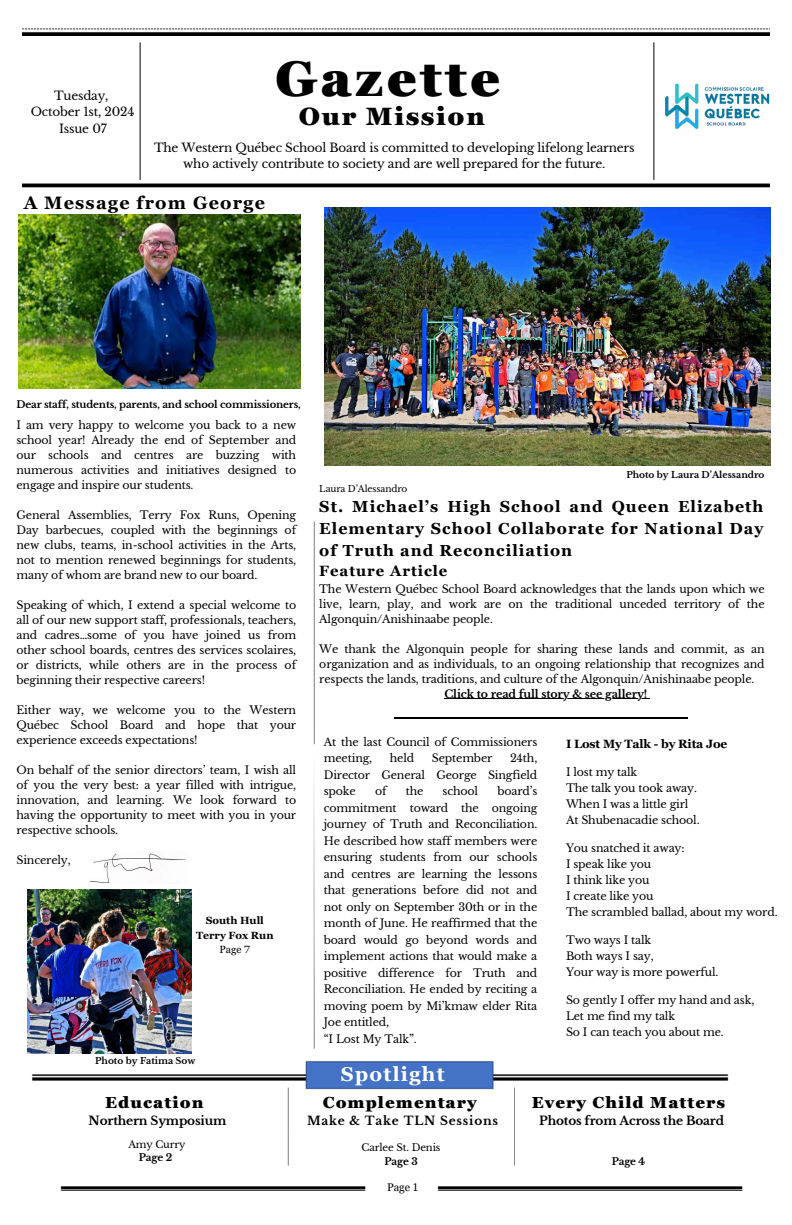
<style>
.page{position:relative;width:792px;height:1225px;background:#fff}
.page>*{position:absolute;margin:0;border:0;box-sizing:border-box;transform-origin:0 0}
.t1{font:900 50px "Georgia Pro";letter-spacing:.065em;color:#000}
.t2{font:900 25px "Georgia Pro";letter-spacing:.065em;color:#000}
.t3{font:700 20px "Georgia Pro";letter-spacing:.065em;color:#fff}
.t4{font:700 18px "Georgia Pro";letter-spacing:.065em;color:#000}
.t5{font:700 16px/21.8px "Georgia Pro";letter-spacing:.065em;color:#000;text-align:justify}
.t6{font:900 16px "Georgia Pro";letter-spacing:.065em;color:#000}
.t7{font:700 14.9px "Georgia Pro";letter-spacing:.065em;color:#000}
.t8{font:12px/16.5px "Libre Baskerville";letter-spacing:-.015em;color:#000;text-align:center}
.t9{font:700 12px "Libre Baskerville";letter-spacing:-.015em;color:#000}
.t10{font:700 12px "Georgia Pro";letter-spacing:-.015em;color:#000}
.t11{font:700 12px "Libre Baskerville";letter-spacing:.065em;color:#000}
.t12{font:11px/15px "Libre Baskerville";letter-spacing:-.015em;color:#000;text-align:justify}
.t13{font:700 11px "Libre Baskerville";letter-spacing:-.015em;color:#000}
.t14{font:11px "Georgia Pro";color:#000}
.t15{font:700 10.4px/14.2px "Georgia Pro";color:#000;text-align:center}
.t16{font:10.4px "Georgia Pro";color:#000}
.t17{font:700 10px "Libre Baskerville";letter-spacing:-.015em;color:#000}
.t18{font:10px "Libre Baskerville";letter-spacing:-.015em;color:#000}
.t19{font:700 9px "Libre Baskerville";color:#000}
.t20{font:9px "Libre Baskerville";letter-spacing:-.015em;color:#000}
</style>
<div class="page">
<img style="left:313px;top:521px;width:2px;height:528px">
<img style="left:287px;top:1087px;width:2px;height:79px">
<img style="left:514px;top:1087px;width:1px;height:79px">
<img style="left:32px;top:1074px;width:697px;height:7px">
<img style="left:300px;top:1061px;width:198px;height:29px">
<svg style="left:22px;top:32px;width:748px;height:4px;background:#0f0f0f"></svg>
<svg style="left:22px;top:29px;width:748px;height:1px"></svg>
<svg style="left:22px;top:183px;width:748px;height:4px;background:#222"></svg>
<hr style="left:654px;top:42px;width:1px;height:138px;background:#000">
<hr style="left:140px;top:42px;width:1px;height:138px;background:#000">
<img style="left:653px;top:68px;width:117px;height:80px">
<img style="left:19px;top:214px;width:282px;height:174px">
<img style="left:89px;top:851px;width:98px;height:32px">
<img style="left:28px;top:889px;width:164px;height:164px">
<img style="left:437px;top:1186px;width:306px;height:5px">
<img style="left:60px;top:1186px;width:306px;height:5px">
<svg style="left:395px;top:717px;width:293px;height:1px"></svg>
<img style="left:325px;top:208px;width:445px;height:258px">
<hr style="left:444px;top:698px;width:203px;height:1px;background:#000">
<p class="t8" style="left:31px;top:87px;width:105px">Tuesday,<br>October 1st, 2024<br>Issue 07</p>
<h1 class="t1" style="left:275px;top:50px;width:227px">Gazette</h1>
<h2 class="t2" style="left:299px;top:102px;width:187px">Our Mission</h2>
<p class="t8" style="left:154px;top:139px;width:482px">The Western Québec School Board is committed to developing lifelong learners who actively contribute to society and are well prepared for the future.</p>
<h3 class="t4" style="left:24px;top:192px;width:243px">A Message from George</h3>
<p class="t17" style="left:16px;top:398px;width:286px">Dear staff, students, parents, and school commissioners,</p>
<p class="t12" style="left:16px;top:417px;width:281px">I am very happy to welcome you back to a new school year! Already the end of September and our schools and centres are buzzing with numerous activities and initiatives designed to engage and inspire our students.</p>
<p class="t12" style="left:16px;top:507px;width:281px">General Assemblies, Terry Fox Runs, Opening Day barbecues, coupled with the beginnings of new clubs, teams, in-school activities in the Arts, not to mention renewed beginnings for students, many of whom are brand new to our board.</p>
<p class="t12" style="left:16px;top:597px;width:281px">Speaking of which, I extend a special welcome to all of our new support staff, professionals, teachers, and cadres…some of you have joined us from other school boards, centres des services scolaires, or districts, while others are in the process of beginning their respective careers!</p>
<p class="t12" style="left:16px;top:702px;width:281px">Either way, we welcome you to the Western Québec School Board and hope that your experience exceeds expectations!</p>
<p class="t12" style="left:16px;top:762px;width:281px">On behalf of the senior directors’ team, I wish all of you the very best: a year filled with intrigue, innovation, and learning. We look forward to having the opportunity to meet with you in your respective schools.</p>
<p class="t12" style="left:16px;top:852px;width:56px">Sincerely,</p>
<p class="t15" style="left:196px;top:913px;width:79px">South Hull<br>Terry Fox Run</p>
<p class="t16" style="left:220px;top:942px;width:32px">Page 7</p>
<p class="t19" style="left:95px;top:1054px;width:102px">Photo by Fatima Sow</p>
<p class="t19" style="left:626px;top:469px;width:140px">Photo by Laura D’Alessandro</p>
<p class="t20" style="left:319px;top:483px;width:90px">Laura D’Alessandro</p>
<h3 class="t5" style="left:319px;top:496px;width:446px">St. Michael’s High School and Queen Elizabeth Elementary School Collaborate for National Day of Truth and Reconciliation</h3>
<h3 class="t7" style="left:319px;top:561px;width:130px">Feature Article</h3>
<p class="t12" style="left:319px;top:581px;width:447px">The Western Québec School Board acknowledges that the lands upon which we live, learn, play, and work are on the traditional unceded territory of the Algonquin/Anishinaabe people.</p>
<p class="t12" style="left:319px;top:641px;width:447px">We thank the Algonquin people for sharing these lands and commit, as an organization and as individuals, to an ongoing relationship that recognizes and respects the lands, traditions, and culture of the Algonquin/Anishinaabe people.</p>
<p class="t13" style="left:444px;top:687px;width:204px">Click to read full story &amp; see gallery!</p>
<p class="t12" style="left:324px;top:733px;width:215px;line-height:16.5px">At the last Council of Commissioners meeting,</p>
<p class="t12" style="left:324px;top:749px;width:215px;line-height:16.5px;text-indent:186px">24th, Director General George Singfield spoke</p>
<p class="t12" style="left:390px;top:750px;width:26px">held</p>
<p class="t12" style="left:432px;top:750px;width:62px">September</p>
<p class="t12" style="left:324px;top:782px;width:215px;line-height:16.5px;text-align:left;text-indent:174px">board’s commitment toward the ongoing journey of Truth and Reconciliation.<br>He described how staff members were ensuring students from our schools and centres are learning the lessons that generations before did not and not only on September 30th or in the month of June. He reaffirmed that the board would go beyond words and implement actions that would make a positive difference for Truth and<br>Reconciliation. He ended by reciting a moving poem by Mi’kmaw elder Rita<br>Joe entitled,<br>“I Lost My Talk”.</p>
<p class="t12" style="left:375px;top:783px;width:13px">of</p>
<p class="t12" style="left:406px;top:783px;width:19px">the</p>
<p class="t12" style="left:443px;top:783px;width:37px">school</p>
<h3 class="t3" style="left:341px;top:1062px;width:105px">Spotlight</h3>
<p class="t10" style="left:566px;top:737px;width:163px">I Lost My Talk - by Rita Joe</p>
<p class="t12" style="left:566px;top:764px;width:135px;line-height:16px;text-align:left">I lost my talk<br>The talk you took away.<br>When I was a little girl<br>At Shubenacadie school.</p>
<p class="t12" style="left:566px;top:840px;width:213px;line-height:16px;text-align:left">You snatched it away:<br>I speak like you<br>I think like you<br>I create like you<br>The scrambled ballad, about my word.</p>
<p class="t12" style="left:566px;top:932px;width:154px;line-height:16px;text-align:left">Two ways I talk<br>Both ways I say,<br>Your way is more powerful.</p>
<p class="t12" style="left:566px;top:992px;width:190px;line-height:16px;text-align:left">So gently I offer my hand and ask,<br>Let me find my talk<br>So I can teach you about me.</p>
<h3 class="t6" style="left:105px;top:1092px;width:100px">Education</h3>
<p class="t9" style="left:89px;top:1112px;width:139px">Northern Symposium</p>
<p class="t18" style="left:128px;top:1137px;width:59px">Amy Curry</p>
<p class="t17" style="left:139px;top:1150px;width:35px">Page 2</p>
<h3 class="t6" style="left:323px;top:1093px;width:156px">Complementary</h3>
<p class="t11" style="left:307px;top:1112px;width:193px">Make &amp; Take TLN Sessions</p>
<p class="t18" style="left:362px;top:1141px;width:80px">Carlee St. Denis</p>
<p class="t17" style="left:385px;top:1154px;width:35px">Page 3</p>
<p class="t14" style="left:387px;top:1180px;width:33px">Page 1</p>
<h3 class="t6" style="left:532px;top:1092px;width:195px">Every Child Matters</h3>
<p class="t9" style="left:539px;top:1112px;width:186px">Photos from Across the Board</p>
<p class="t17" style="left:612px;top:1154px;width:35px">Page 4</p>
</div>
